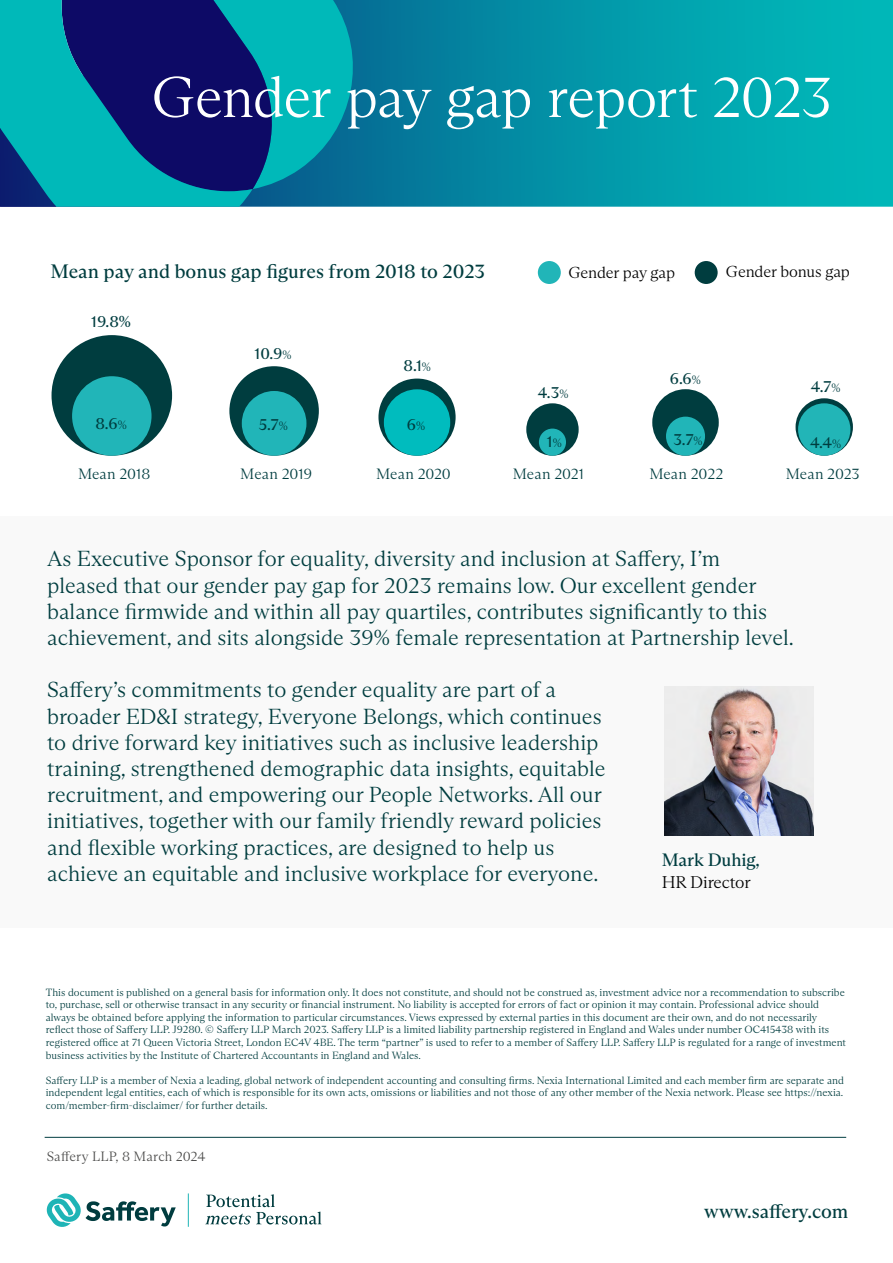
<style>
.page{position:relative;width:893px;height:1263px;background:#fff}
.page>*{position:absolute;margin:0;border:0;box-sizing:border-box;transform-origin:0 0}
.t1{font:300 57.6px "ABC Arizona Text";letter-spacing:-.02em;color:#fff}
.t2{font:300 21.9px/26.2px "ABC Arizona Text";color:#003d3f}
.t3{font:19.5px "ABC Arizona Text";color:#003d3f}
.t4{font:18px "ABC Arizona Text";letter-spacing:-.01em;color:#003d40}
.t5{font:300 16.95px "ABC Arizona Text";letter-spacing:-.01em;color:#000}
.t6{font:300 16.05px "ABC Arizona Text";letter-spacing:-.01em;color:#000}
.t7{font:15.9px "ABC Arizona Text";color:#003d40}
.t8{font:15.9px "ABC Arizona Text";color:#003d3f}
.t9{font:300 15px "ABC Arizona Text";letter-spacing:-.005em;color:#003d40}
.t10{font:300 13.5px "ABC Arizona Text";letter-spacing:.005em;color:#4a4a49}
.t11{font:300 10.5px/12.6px "ABC Arizona Text";color:#003d3f}
.s1{font-weight:300;font-size:12.3px}
</style>
<div class="page">
<div style="left:0;top:516px;width:893px;height:411px;background:#f9f9f9"></div>
<svg style="left:369px;top:0;width:524px;height:207px;background:#029aaa"></svg>
<svg style="left:253px;top:0;width:116px;height:207px;background:#0390a5"></svg>
<svg style="left:0;top:0;width:253px;height:207px;background:#07578a"></svg>
<svg style="left:47px;top:1193px;width:129px;height:34px"></svg>
<hr style="left:188px;top:1193px;width:1px;height:34px;background:#1eb4b6">
<svg style="left:205px;top:1194px;width:117px;height:30px"></svg>
<svg style="left:795px;top:398px;width:58px;height:58px"></svg>
<div style="left:538px;top:261px;width:23px;height:23px;background:#21b5b8;border-radius:50%"></div>
<div style="left:695px;top:261px;width:23px;height:23px;background:#003d3f;border-radius:50%"></div>
<div style="left:652px;top:389px;width:67px;height:67px;background:#003d3f;border-radius:33px"></div>
<div style="left:378px;top:379px;width:78px;height:77px;background:#003d3f;border-radius:39px"></div>
<div style="left:384px;top:389px;width:66px;height:67px;background:#00bcbe;border-radius:33px"></div>
<div style="left:229px;top:366px;width:90px;height:90px;background:#003d3f;border-radius:45px"></div>
<div style="left:242px;top:391px;width:64px;height:65px;background:#21b5b8;border-radius:32px"></div>
<div style="left:52px;top:335px;width:120px;height:121px;background:#003d3f;border-radius:60px"></div>
<div style="left:72px;top:376px;width:80px;height:80px;background:#21b5b8;border-radius:40px"></div>
<div style="left:526px;top:403px;width:53px;height:53px;background:#003d3f;border-radius:26px"></div>
<div style="left:798px;top:403px;width:52px;height:53px;background:#22b5b7;border-radius:26px"></div>
<div style="left:539px;top:429px;width:27px;height:27px;background:#21b5b8;border-radius:14px"></div>
<div style="left:666px;top:417px;width:39px;height:39px;background:#21b5b8;border-radius:20px"></div>
<img style="left:665px;top:687px;width:148px;height:148px">
<hr style="left:45px;top:1137px;width:801px;height:1px;background:#003d40">
<h1 class="t1" style="left:152px;top:65px;width:682px">Gender pay gap report 2023</h1>
<h3 class="t3" style="left:51px;top:261px;width:436px">Mean pay and bonus gap figures from 2018 to 2023</h3>
<h3 class="t6" style="left:568px;top:263px;width:108px">Gender pay gap</h3>
<h3 class="t6" style="left:726px;top:263px;width:125px">Gender bonus gap</h3>
<h3 class="t7" style="left:91px;top:312px;width:41px">19.8%</h3>
<h3 class="t8" style="left:95px;top:415px;width:33px">8.6<span class="s1">%</span></h3>
<h3 class="t9" style="left:78px;top:466px;width:74px">Mean 2018</h3>
<h3 class="t7" style="left:255px;top:344px;width:39px">10.9<span class="s1">%</span></h3>
<h3 class="t8" style="left:259px;top:415px;width:31px">5.7<span class="s1">%</span></h3>
<h3 class="t9" style="left:240px;top:466px;width:73px">Mean 2019</h3>
<h3 class="t7" style="left:404px;top:356px;width:29px">8.1<span class="s1">%</span></h3>
<h3 class="t8" style="left:407px;top:416px;width:20px">6<span class="s1">%</span></h3>
<h3 class="t9" style="left:376px;top:466px;width:76px">Mean 2020</h3>
<h3 class="t7" style="left:538px;top:383px;width:32px">4.3<span class="s1">%</span></h3>
<h3 class="t7" style="left:670px;top:369px;width:33px">6.6<span class="s1">%</span></h3>
<h3 class="t7" style="left:811px;top:377px;width:31px">4.7<span class="s1">%</span></h3>
<h3 class="t8" style="left:673px;top:430px;width:31px">3.7<span class="s1">%</span></h3>
<h3 class="t8" style="left:547px;top:433px;width:16px">1<span class="s1">%</span></h3>
<h3 class="t8" style="left:810px;top:433px;width:33px">4.4<span class="s1">%</span></h3>
<h3 class="t9" style="left:649px;top:466px;width:75px">Mean 2022</h3>
<h3 class="t9" style="left:513px;top:466px;width:73px">Mean 2021</h3>
<h3 class="t9" style="left:786px;top:466px;width:76px">Mean 2023</h3>
<p class="t2" style="left:47px;top:546px;width:748px">As Executive Sponsor for equality, diversity and inclusion at Saffery, I’m pleased that our gender pay gap for 2023 remains low. Our excellent gender balance firmwide and within all pay quartiles, contributes significantly to this achievement, and sits alongside 39% female representation at Partnership level.</p>
<p class="t2" style="left:47px;top:677px;width:560px">Saffery’s commitments to gender equality are part of a broader ED&amp;I strategy, Everyone Belongs, which continues to drive forward key initiatives such as inclusive leadership training, strengthened demographic data insights, equitable recruitment, and empowering our People Networks. All our initiatives, together with our family friendly reward policies and flexible working practices, are designed to help us achieve an equitable and inclusive workplace for everyone.</p>
<h3 class="t4" style="left:662px;top:850px;width:100px">Mark Duhig,</h3>
<h3 class="t5" style="left:662px;top:872px;width:91px">HR Director</h3>
<p class="t11" style="left:46px;top:986px;width:802px">This document is published on a general basis for information only. It does not constitute, and should not be construed as, investment advice nor a recommendation to subscribe to, purchase, sell or otherwise transact in any security or financial instrument. No liability is accepted for errors of fact or opinion it may contain. Professional advice should always be obtained before applying the information to particular circumstances. Views expressed by external parties in this document are their own, and do not necessarily reflect those of Saffery LLP. J9280. © Saffery LLP March 2023. Saffery LLP is a limited liability partnership registered in England and Wales under number OC415438 with its registered office at 71 Queen Victoria Street, London EC4V 4BE. The term “partner” is used to refer to a member of Saffery LLP. Saffery LLP is regulated for a range of investment business activities by the Institute of Chartered Accountants in England and Wales.</p>
<p class="t11" style="left:46px;top:1074px;width:800px;text-align:justify">Saffery LLP is a member of Nexia a leading, global network of independent accounting and consulting firms. Nexia International Limited and each member firm are separate and independent legal entities, each of which is responsible for its own acts, omissions or liabilities and not those of any other member of the Nexia network. Please see https://nexia. com/member-firm-disclaimer/ for further details.</p>
<p class="t10" style="left:47px;top:1149px;width:160px">Saffery LLP, 8 March 2024</p>
<h3 class="t3" style="left:704px;top:1200px;width:146px">www.saffery.com</h3>
</div>
